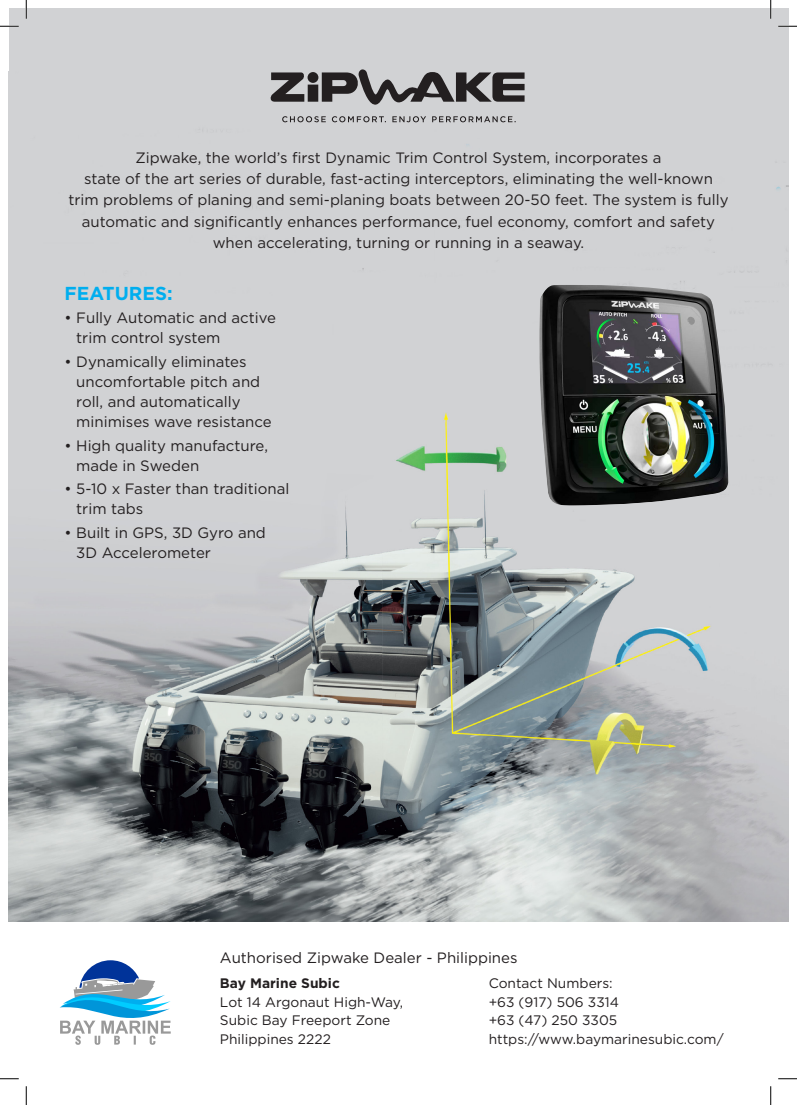
<style>
.page{position:relative;width:797px;height:1105px;background:#fff}
.page>*{position:absolute;margin:0;border:0;box-sizing:border-box;transform-origin:0 0}
.t1{font:700 18.75px "Gotham";color:#00aeef}
.t2{font:15px/20px "Gotham";color:#231f20}
.t3{font:13.75px/18.8px "Gotham";color:#231f20}
.t4{font:700 13.75px "Gotham";color:#231f20}
</style>
<div class="page">
<div style="left:9px;top:9px;width:779px;height:912px;background:#d1d2d4"></div>
<img style="left:9px;top:72px;width:779px;height:849px">
<svg style="left:271px;top:69px;width:253px;height:53px"></svg>
<img style="left:539px;top:285px;width:189px;height:221px">
<svg style="left:60px;top:960px;width:111px;height:85px"></svg>
<svg style="left:0;top:25px;width:19px;height:2px"></svg>
<svg style="left:778px;top:25px;width:19px;height:2px"></svg>
<svg style="left:0;top:1078px;width:19px;height:1px"></svg>
<svg style="left:778px;top:1078px;width:19px;height:1px"></svg>
<svg style="left:25px;top:0;width:2px;height:19px"></svg>
<svg style="left:25px;top:1086px;width:2px;height:19px"></svg>
<svg style="left:770px;top:0;width:1px;height:19px"></svg>
<svg style="left:770px;top:1086px;width:1px;height:19px"></svg>
<p class="t2" style="left:68px;top:147px;width:661px;line-height:21.2px;text-align:center">Zipwake, the world’s first Dynamic Trim Control System, incorporates a<br>state of the art series of durable, fast-acting interceptors, eliminating the well-known trim problems of planing and semi-planing boats between 20-50 feet. The system is fully automatic and significantly enhances performance, fuel economy, comfort and safety when accelerating, turning or running in a seaway.</p>
<p class="t1" style="left:65px;top:281px;width:109px">FEATURES:</p>
<p class="t2" style="left:76px;top:308px;width:201px;text-indent:-12px">• Fully Automatic and active trim control system</p>
<p class="t2" style="left:76px;top:351px;width:197px;text-indent:-12px">• Dynamically eliminates uncomfortable pitch and roll, and automatically minimises wave resistance</p>
<p class="t2" style="left:76px;top:435px;width:193px;text-indent:-12px">• High quality manufacture, made in Sweden</p>
<p class="t2" style="left:76px;top:478px;width:214px;text-indent:-12px">• 5-10 x Faster than traditional trim tabs</p>
<p class="t2" style="left:76px;top:522px;width:191px;text-indent:-12px">• Built in GPS, 3D Gyro and<br>3D Accelerometer</p>
<p class="t2" style="left:220px;top:947px;width:299px">Authorised Zipwake Dealer - Philippines</p>
<p class="t4" style="left:220px;top:974px;width:121px">Bay Marine Subic</p>
<p class="t3" style="left:220px;top:992px;width:185px">Lot 14 Argonaut High-Way,<br>Subic Bay Freeport Zone</p>
<p class="t3" style="left:220px;top:1029px;width:112px">Philippines 2222</p>
<p class="t3" style="left:488px;top:973px;width:126px">Contact Numbers:</p>
<p class="t3" style="left:488px;top:992px;width:132px">+63 (917) 506 3314</p>
<p class="t3" style="left:488px;top:1011px;width:130px">+63 (47) 250 3305</p>
<p class="t3" style="left:488px;top:1029px;width:236px">https://www.baymarinesubic.com/</p>
</div>
